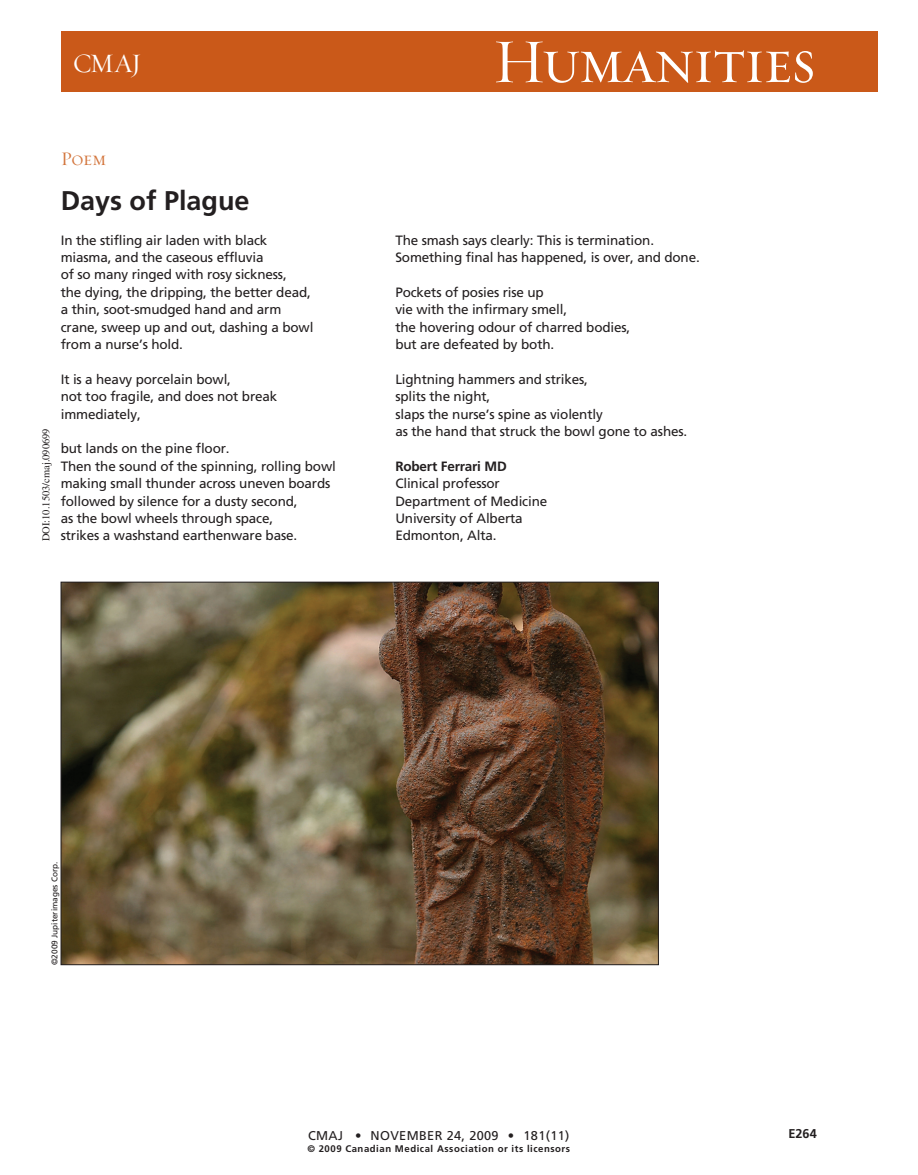
<style>
.page{position:relative;width:918px;height:1175px;background:#fff}
.page>*{position:absolute;margin:0;border:0;box-sizing:border-box;transform-origin:0 0}
.t1{font:63px "Requiem Display HTF Small Caps";letter-spacing:-.035em;color:#fff}
.t2{font:700 27px "Frutiger";color:#231f20}
.t3{font:27px "Requiem Display HTF Roman";color:#fff}
.t4{font:19.5px "Requiem Display HTF Small Caps";color:#d3753c}
.t5{font:13.5px/17.4px "Frutiger";letter-spacing:-.01em;color:#231f20}
.t6{font:700 13.5px "Frutiger";letter-spacing:-.01em;color:#231f20}
.t7{font:12.75px "Frutiger";letter-spacing:.025em;color:#231f20}
.t8{font:700 12.75px "Frutiger";color:#231f20}
.t9{font:10.5px "Times";color:#231f20}
.t10{font:700 9.6px "Frutiger";letter-spacing:.055em;color:#231f20}
.t11{font:8.25px "Frutiger";color:#231f20}
</style>
<div class="page">
<div style="left:61px;top:32px;width:817px;height:60px;background:#ca5919"></div>
<img style="left:63px;top:584px;width:594px;height:379px">
<h2 class="t3" style="left:73px;top:53px;width:70px">CMAJ</h2>
<p class="t9" style="left:42px;top:541px;width:115px;rotate:-90deg">DOI:10.1503/cmaj.090699</p>
<h3 class="t4" style="left:61px;top:147px;width:47px">Poem</h3>
<h2 class="t2" style="left:61px;top:190px;width:190px">Days of Plague</h2>
<p class="t5" style="left:61px;top:232px;width:254px">In the stifling air laden with black miasma, and the caseous effluvia<br>of so many ringed with rosy sickness,<br>the dying, the dripping, the better dead, a thin, soot-smudged hand and arm crane, sweep up and out, dashing a bowl from a nurse’s hold.</p>
<p class="t5" style="left:61px;top:371px;width:218px">It is a heavy porcelain bowl,<br>not too fragile, and does not break immediately,</p>
<p class="t5" style="left:61px;top:441px;width:277px">but lands on the pine floor.<br>Then the sound of the spinning, rolling bowl making small thunder across uneven boards followed by silence for a dusty second,<br>as the bowl wheels through space,<br>strikes a washstand earthenware base.</p>
<h1 class="t1" style="left:493px;top:23px;width:325px">Humanities</h1>
<p class="t5" style="left:395px;top:232px;width:306px">The smash says clearly: This is termination.<br>Something final has happened, is over, and done.</p>
<p class="t5" style="left:395px;top:284px;width:236px">Pockets of posies rise up<br>vie with the infirmary smell,<br>the hovering odour of charred bodies, but are defeated by both.</p>
<p class="t5" style="left:395px;top:371px;width:293px">Lightning hammers and strikes,<br>splits the night,<br>slaps the nurse’s spine as violently<br>as the hand that struck the bowl gone to ashes.</p>
<p class="t6" style="left:395px;top:461px;width:113px">Robert Ferrari MD</p>
<p class="t5" style="left:395px;top:476px;width:153px">Clinical professor<br>Department of Medicine<br>University of Alberta<br>Edmonton, Alta.</p>
<p class="t11" style="left:51px;top:965px;width:105px;rotate:-90deg">©2009 Jupiterimages Corp.</p>
<p class="t7" style="left:308px;top:1130px;width:263px">CMAJ • NOVEMBER 24, 2009 • 181(11)</p>
<p class="t10" style="left:307px;top:1145px;width:264px">© 2009 Canadian Medical Association or its licensors</p>
<p class="t8" style="left:788px;top:1128px;width:30px">E264</p>
</div>
